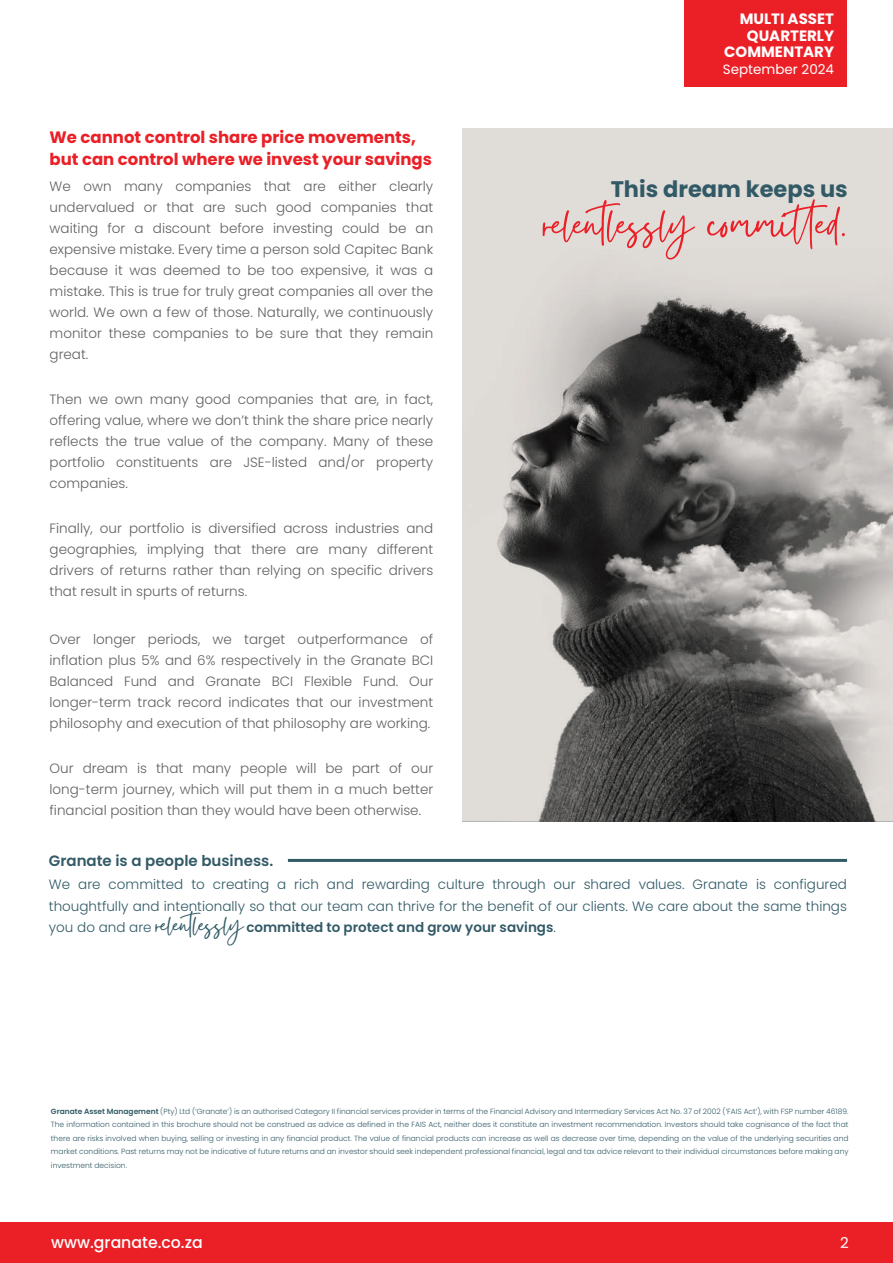
<style>
.page{position:relative;width:893px;height:1263px;background:#fff}
.page>*{position:absolute;margin:0;border:0;box-sizing:border-box;transform-origin:0 0}
.t1{font:54px "Gistesy";color:#eb1f26}
.t2{font:31.5px "Gistesy";color:#325a66}
.t3{font:700 22.5px "Poppins";color:#325a66}
.t4{font:700 16.5px/22.5px "Poppins";color:#eb1f26}
.t5{font:500 16.05px "Poppins";color:#fff}
.t6{font:700 15px/16.5px "Poppins";color:#fff;text-align:right}
.t7{font:600 15px "Poppins";color:#325a66}
.t8{font:15px "Poppins";color:#fff}
.t9{font:300 13.5px/21px "Poppins";color:#606160;text-align:justify}
.t10{font:300 13.5px/22.5px "Poppins";color:#325a66}
.t11{font:600 13.5px "Poppins";color:#325a66}
.t12{font:13.5px "Poppins";color:#fff}
.t13{font:300 7.5px/13.5px "Poppins";color:#325a66;text-align:justify}
.s1{font-weight:300}
.s2{font-weight:600}
</style>
<div class="page">
<img style="left:463px;top:128px;width:430px;height:693px">
<div style="left:684px;top:0;width:162px;height:86px;background:#eb1f26"></div>
<div style="left:0;top:1223px;width:893px;height:40px;background:#eb1f26"></div>
<hr style="left:288px;top:859px;width:559px;height:3px;background:#325a66">
<p class="t4" style="left:50px;top:126px;width:384px">We cannot control share price movements, but can control where we invest your savings</p>
<p class="t9" style="left:50px;top:176px;width:385px">We own many companies that are either clearly undervalued or that are such good companies that waiting for a discount before investing could be an expensive mistake. Every time a person sold Capitec Bank because it was deemed to be too expensive, it was a mistake. This is true for truly great companies all over the world. We own a few of those. Naturally, we continuously monitor these companies to be sure that they remain great.</p>
<p class="t9" style="left:50px;top:389px;width:385px">Then we own many good companies that are, in fact, offering value, where we don’t think the share price nearly reflects the true value of the company. Many of these portfolio constituents are JSE-listed and/or property companies.</p>
<p class="t9" style="left:50px;top:518px;width:385px">Finally, our portfolio is diversified across industries and geographies, implying that there are many different drivers of returns rather than relying on specific drivers that result in spurts of returns.</p>
<p class="t9" style="left:50px;top:629px;width:385px">Over longer periods, we target outperformance of inflation plus 5% and 6% respectively in the Granate BCI Balanced Fund and Granate BCI Flexible Fund. Our longer-term track record indicates that our investment philosophy and execution of that philosophy are working.</p>
<p class="t9" style="left:50px;top:758px;width:385px">Our dream is that many people will be part of our long-term journey, which will put them in a much better financial position than they would have been otherwise.</p>
<p class="t6" style="left:724px;top:11px;width:111px">MULTI ASSET<br>QUARTERLY<br>COMMENTARY</p>
<p class="t12" style="left:723px;top:61px;width:113px">September 2024</p>
<h3 class="t3" style="left:611px;top:176px;width:239px">This dream keeps us</h3>
<h1 class="t1" style="left:543px;top:186px;width:307px">relentlessly committed.</h1>
<p class="t7" style="left:49px;top:852px;width:226px">Granate is a people business.</p>
<p class="t10" style="left:49px;top:873px;width:800px">We are committed to creating a rich and rewarding culture through our shared values. Granate is configured thoughtfully and intentionally so that our team can thrive for the benefit of our clients. We care about the same things</p>
<p class="t10" style="left:49px;top:916px;width:104px">you do and are</p>
<h2 class="t2" style="left:155px;top:903px;width:89px">relentlessly</h2>
<p class="t11" style="left:246px;top:920px;width:311px">committed to protect and grow your savings<span class="s1">.</span></p>
<p class="t13" style="left:51px;top:1104px;width:799px"><span class="s2">Granate Asset Management</span> (Pty) Ltd (‘Granate’) is an authorised Category II financial services provider in terms of the Financial Advisory and Intermediary Services Act No. 37 of 2002 (‘FAIS Act’), with FSP number 46189.<br>The information contained in this brochure should not be construed as advice as defined in the FAIS Act, neither does it constitute an investment recommendation. Investors should take cognisance of the fact that there are risks involved when buying, selling or investing in any financial product. The value of financial products can increase as well as decrease over time, depending on the value of the underlying securities and market conditions. Past returns may not be indicative of future returns and an investor should seek independent professional financial, legal and tax advice relevant to their individual circumstances before making any investment decision.</p>
<p class="t5" style="left:51px;top:1233px;width:153px">www.granate.co.za</p>
<p class="t8" style="left:840px;top:1234px;width:10px">2</p>
</div>
